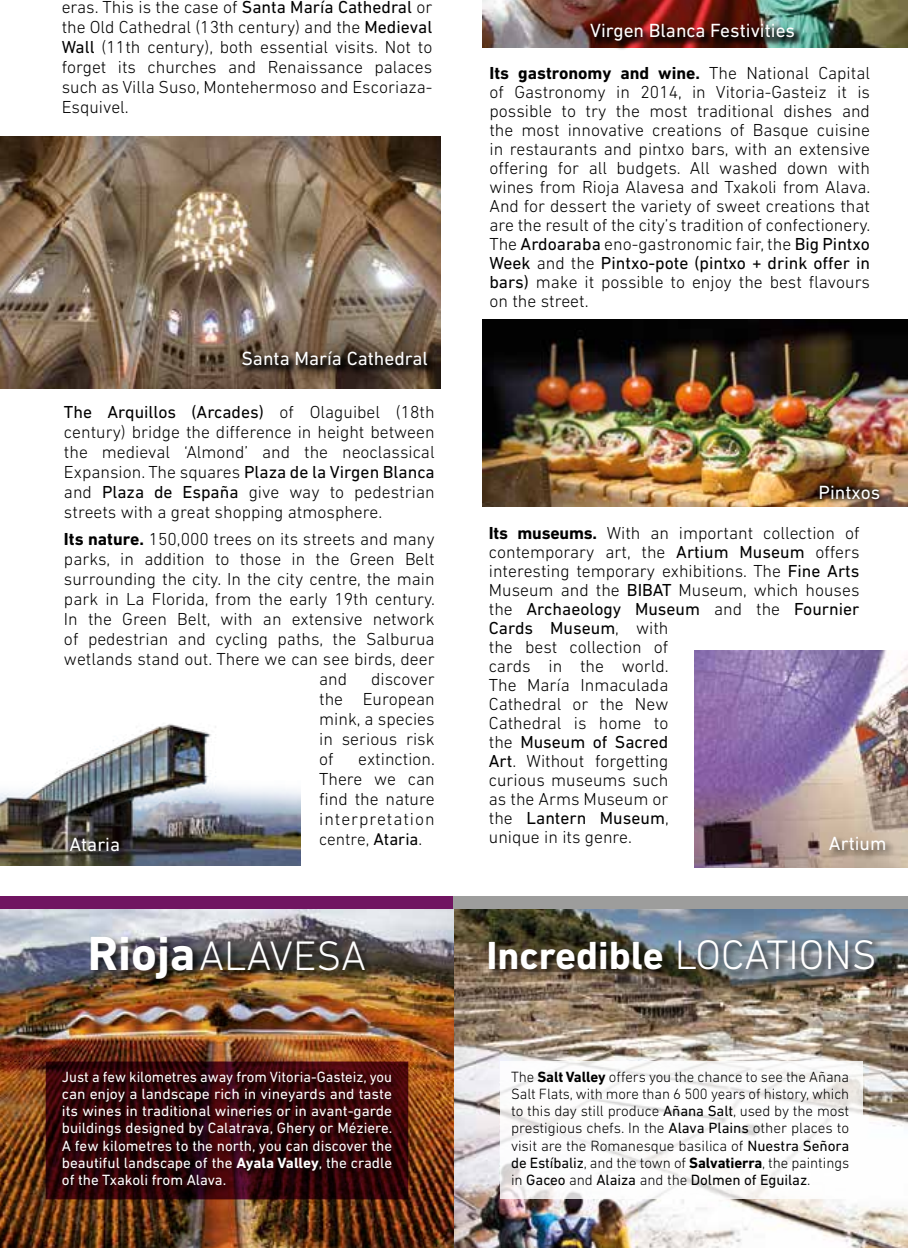
<style>
.page{position:relative;width:908px;height:1248px;background:#fff}
.page>*{position:absolute;margin:0;border:0;box-sizing:border-box;transform-origin:0 0}
.t1{font:300 42px "DIN Next LT Pro";color:#fff}
.t2{font:700 39.8px "DIN Next LT Pro";color:#fff}
.t3{font:19.4px "DIN Next LT Pro";color:#fff}
.t4{font:300 17.6px/19px "DIN Next LT Pro";color:#000;text-align:justify}
.t5{font:300 17.2px "DIN Next LT Pro";color:#000}
.t6{font:300 15px/17.2px "DIN Next LT Pro";letter-spacing:-.005em;color:#000;text-align:justify}
.t7{font:15px/17.2px "DIN Next LT Pro";color:#fff;text-align:justify}
.s1{font-weight:400}
.s2{font-weight:700}
.s3{font-weight:700;font-size:48.8px}
.s4{font-weight:300;font-size:42px}
</style>
<div class="page">
<hr style="left:0;top:1247px;width:454px;height:1px;background:#336770">
<img style="left:0;top:909px;width:907px;height:338px">
<img style="left:694px;top:650px;width:213px;height:217px">
<div style="left:89px;top:935px;width:114px;height:53px;background:#000;opacity:.75"></div>
<div style="left:199px;top:939px;width:175px;height:41px;background:#000;opacity:.75"></div>
<div style="left:0;top:896px;width:461px;height:13px;background:#701561"></div>
<div style="left:454px;top:896px;width:453px;height:13px;background:#9d9d9c"></div>
<div style="left:827px;top:834px;width:67px;height:26px;background:#000;opacity:.75"></div>
<img style="left:0;top:724px;width:301px;height:141px">
<div style="left:68px;top:835px;width:61px;height:25px;background:#000;opacity:.75"></div>
<img style="left:482px;top:320px;width:425px;height:186px">
<div style="left:814px;top:479px;width:70px;height:25px;background:#000;opacity:.75"></div>
<img style="left:0;top:136px;width:440px;height:252px">
<img style="left:482px;top:0;width:425px;height:47px">
<svg style="left:46px;top:1061px;width:362px;height:138px;background:#37060a"></svg>
<div style="left:61px;top:1069px;width:340px;height:125px;background:#000;opacity:.75"></div>
<div style="left:500px;top:1061px;width:362px;height:138px;background:#fff"></div>
<div style="left:240px;top:350px;width:196px;height:25px;background:#000;opacity:.75"></div>
<div style="left:588px;top:22px;width:215px;height:29px;background:#000;opacity:.75"></div>
<div style="left:486px;top:939px;width:185px;height:40px;background:#000;opacity:.75"></div>
<div style="left:676px;top:937px;width:207px;height:42px;background:#000;opacity:.75"></div>
<p class="t4" style="left:62px;top:-3px;width:372px;line-height:20px">eras. This is the case of <span class="s1">Santa María Cathedral</span> or the Old Cathedral (13th century) and the <span class="s1">Medieval Wall</span> (11th century), both essential visits. Not to forget its churches and Renaissance palaces such as Villa Suso, Montehermoso and Escoriaza-Esquivel.</p>
<p class="t3" style="left:241px;top:347px;width:188px">Santa María Cathedral</p>
<p class="t3" style="left:589px;top:20px;width:206px">Virgen Blanca Festivities</p>
<p class="t4" style="left:489px;top:63px;width:382px"><span class="s2">Its gastronomy and wine.</span> The National Capital of Gastronomy in 2014, in Vitoria-Gasteiz it is possible to try the most traditional dishes and the most innovative creations of Basque cuisine in restaurants and pintxo bars, with an extensive offering for all budgets. All washed down with wines from Rioja Alavesa and Txakoli from Alava.<br>And for dessert the variety of sweet creations that are the result of the city’s tradition of confectionery.<br>The <span class="s1">Ardoaraba</span> eno-gastronomic fair, the <span class="s1">Big Pintxo Week</span> and the <span class="s1">Pintxo-pote (pintxo + drink offer in bars)</span> make it possible to enjoy the best flavours on the street.</p>
<p class="t4" style="left:64px;top:401px;width:372px;line-height:20px"><span class="s1">The Arquillos (Arcades)</span> of Olaguibel (18th century) bridge the difference in height between the medieval ‘Almond’ and the neoclassical Expansion. The squares <span class="s1">Plaza de la Virgen Blanca </span>and <span class="s1">Plaza de España</span> give way to pedestrian streets with a great shopping atmosphere.</p>
<p class="t4" style="left:64px;top:529px;width:372px"><span class="s2">Its nature.</span> 150,000 trees on its streets and many</p>
<p class="t4" style="left:64px;top:549px;width:372px">parks, in addition to those in the Green Belt</p>
<p class="t4" style="left:64px;top:569px;width:372px">surrounding the city. In the city centre, the main</p>
<p class="t4" style="left:64px;top:589px;width:372px">park in La Florida, from the early 19th century.</p>
<p class="t4" style="left:64px;top:609px;width:372px">In the Green Belt, with an extensive network</p>
<p class="t4" style="left:64px;top:629px;width:372px">of pedestrian and cycling paths, the Salburua</p>
<p class="t4" style="left:64px;top:649px;width:372px">wetlands stand out. There we can see birds, deer</p>
<p class="t4" style="left:319px;top:669px;width:30px">and</p>
<p class="t3" style="left:818px;top:481px;width:63px">Pintxos</p>
<p class="t4" style="left:488px;top:523px;width:372px;text-align:left"><span class="s2">Its museums.</span> With an important collection of contemporary art, the <span class="s1">Artium Museum</span> offers interesting temporary exhibitions. The <span class="s1">Fine Arts<br></span>Museum and the <span class="s1">BIBAT</span> Museum, which houses the <span class="s1">Archaeology Museum</span> and the <span class="s1">Fournier<br>Cards Museum</span>, with<br>the best collection of<br>cards in the world.<br>The María Inmaculada<br>Cathedral or the New<br>Cathedral is home to<br>the <span class="s1">Museum of Sacred<br>Art</span>. Without forgetting<br>curious museums such<br>as the Arms Museum or<br>the <span class="s1">Lantern Museum</span>,<br>unique in its genre.</p>
<p class="t4" style="left:319px;top:668px;width:117px;line-height:20px;text-indent:52px">discover the European mink, a species in serious risk of</p>
<p class="t4" style="left:319px;top:749px;width:117px;line-height:20px;text-indent:39px">extinction.<br>There we can find the nature interpretation</p>
<p class="t5" style="left:319px;top:829px;width:105px">centre, <span class="s1">Ataria</span>.</p>
<p class="t3" style="left:69px;top:833px;width:52px">Ataria</p>
<p class="t3" style="left:828px;top:832px;width:59px">Artium</p>
<h1 class="t1" style="left:88px;top:931px;width:280px"><span class="s3">Rioja</span>ALAVESA</h1>
<h2 class="t2" style="left:486px;top:931px;width:391px">Incredible <span class="s4">LOCATIONS</span></h2>
<p class="t7" style="left:62px;top:1067px;width:332px">Just a few kilometres away from Vitoria-Gasteiz, you can enjoy a landscape rich in vineyards and taste its wines in traditional wineries or in avant-garde buildings designed by Calatrava, Ghery or Méziere.<br>A few kilometres to the north, you can discover the beautiful landscape of the <span class="s2">Ayala Valley</span>, the cradle of the Txakoli from Alava.</p>
<p class="t6" style="left:511px;top:1067px;width:339px">The <span class="s2">Salt Valley</span> offers you the chance to see the Añana Salt Flats, with more than 6 500 years of history, which to this day still produce <span class="s1">Añana Salt</span>, used by the most prestigious chefs. In the <span class="s1">Alava Plains</span> other places to visit are the Romanesque basilica of <span class="s1">Nuestra Señora de Estíbaliz</span>, and the town of <span class="s2">Salvatierra</span>, the paintings in <span class="s1">Gaceo</span> and <span class="s1">Alaiza</span> and the <span class="s1">Dolmen of Eguilaz</span>.</p>
</div>
